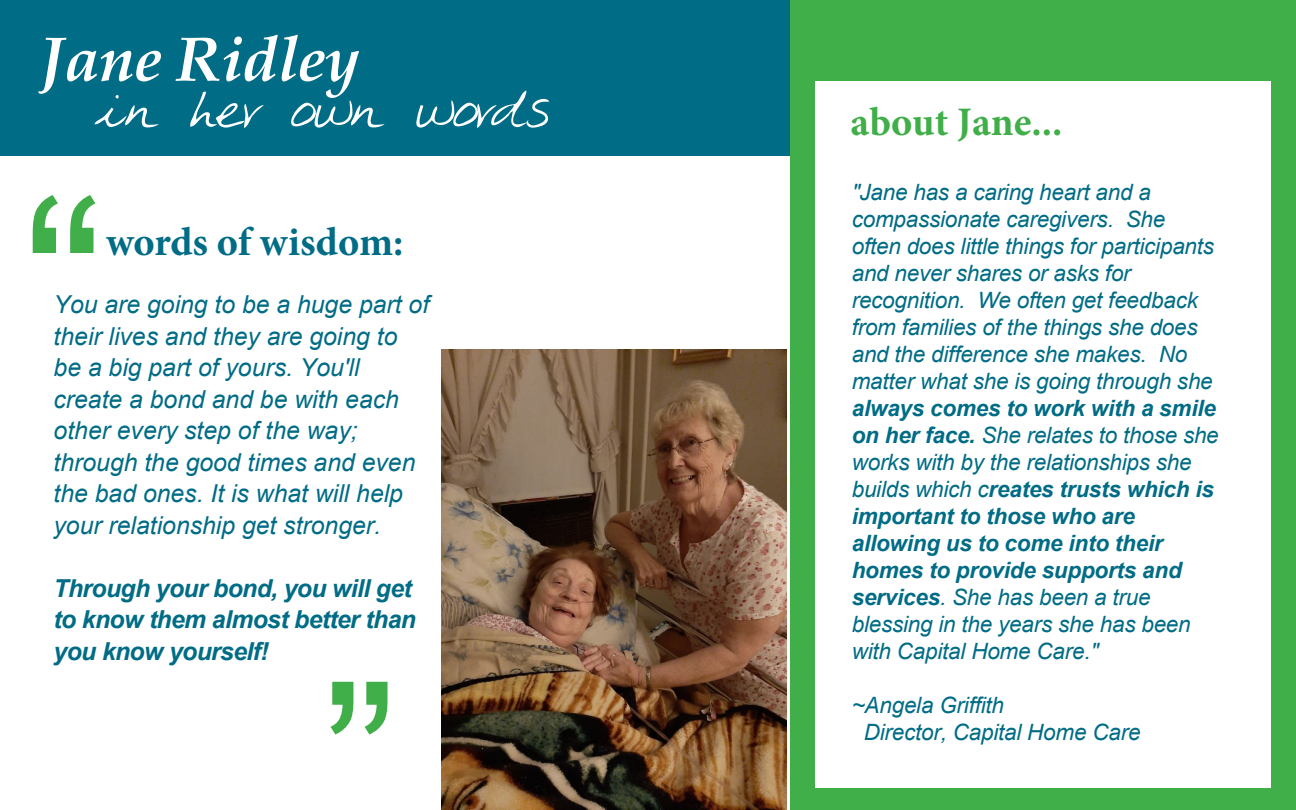
<style>
.page{position:relative;width:1296px;height:810px;background:#fff}
.page>*{position:absolute;margin:0;border:0;box-sizing:border-box;transform-origin:0 0}
.t1{font:247.5px "Arial";color:#40ae49}
.t2{font:225px "Arial";color:#40ae49}
.t3{font:italic 700 63px "Book Antiqua";letter-spacing:-.005em;color:#fff}
.t4{font:54px "Carla";letter-spacing:-.05em;color:#fff}
.t5{font:700 40.5px "Minion Pro";color:#006c85}
.t6{font:700 40.5px "Minion Pro";color:#40ae49}
.t7{font:italic 24.75px/31.5px "Arial";color:#006c85}
.t8{font:italic 700 24.75px/31.5px "Arial";letter-spacing:-.025em;color:#006c85}
.t9{font:italic 22.5px/27px "Arial";letter-spacing:-.01em;color:#006c85}
.s1{font-weight:700}
</style>
<div class="page">
<div style="left:0;top:0;width:1296px;height:156px;background:#006c85"></div>
<div style="left:791px;top:0;width:505px;height:810px;background:#40ae49"></div>
<div style="left:815px;top:81px;width:456px;height:707px;background:#fff"></div>
<img style="left:441px;top:349px;width:345px;height:460px">
<p class="t3" style="left:40px;top:16px;width:321px">Jane Ridley</p>
<p class="t4" style="left:93px;top:73px;width:458px">in her own words</p>
<p class="t6" style="left:850px;top:94px;width:213px">about Jane...</p>
<p class="t1" style="left:23px;top:118px;width:84px">“</p>
<p class="t9" style="left:852px;top:179px;width:369px">"Jane has a caring heart and a compassionate caregivers. She often does little things for participants and never shares or asks for recognition. We often get feedback from families of the things she does and the difference she makes. No matter what she is going through she <span class="s1">always comes to work with a smile on her face.</span> She relates to those she works with by the relationships she builds which c<span class="s1">reates trusts which is important to those who are allowing us to come into their homes to provide supports and services</span>. She has been a true blessing in the years she has been with Capital Home Care."</p>
<p class="t9" style="left:864px;top:692px;width:278px;text-indent:-12px">~Angela Griffith<br>Director, Capital Home Care</p>
<p class="t5" style="left:106px;top:214px;width:299px">words of wisdom:</p>
<p class="t7" style="left:54px;top:289px;width:377px">You are going to be a huge part of their lives and they are going to be a big part of yours. You'll create a bond and be with each other every step of the way; through the good times and even the bad ones. It is what will help your relationship get stronger.</p>
<p class="t8" style="left:54px;top:573px;width:364px">Through your bond, you will get to know them almost better than you know yourself!</p>
<p class="t2" style="left:323px;top:610px;width:76px">”</p>
</div>
